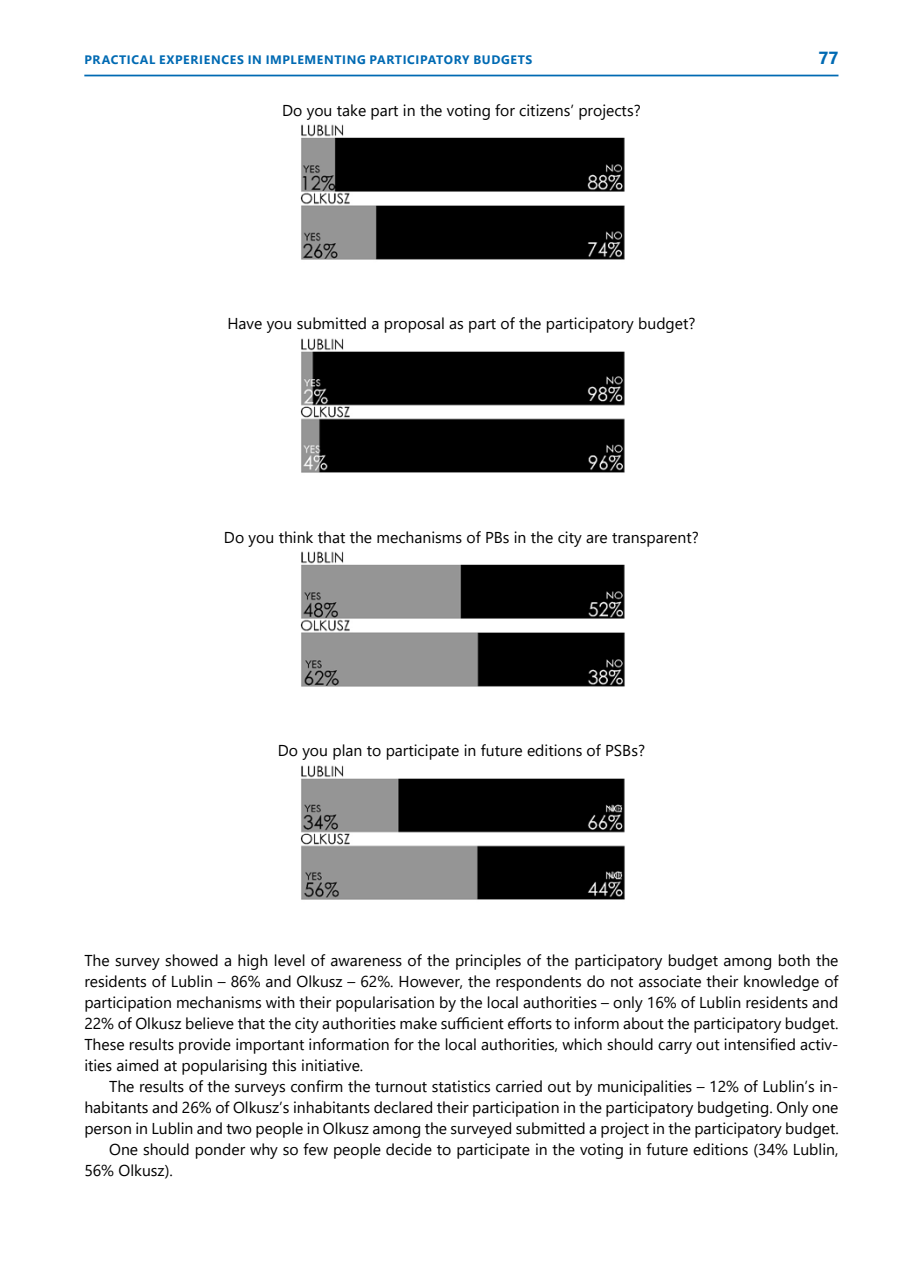
<style>
.page{position:relative;width:903px;height:1275px;background:#fff}
.page>*{position:absolute;margin:0;border:0;box-sizing:border-box;transform-origin:0 0}
.t1{font:700 17.5px "Segoe UI";color:#006ab3}
.t2{font:15.75px/21px "Segoe UI";color:#000;text-align:justify}
.t3{font:700 12.25px "Segoe UI";letter-spacing:.055em;color:#006ab3}
</style>
<div class="page">
<hr style="left:84px;top:75px;width:754px;height:1px;background:#006ab3">
<img style="left:300px;top:124px;width:325px;height:136px">
<img style="left:300px;top:338px;width:325px;height:135px">
<img style="left:300px;top:551px;width:325px;height:136px">
<img style="left:300px;top:765px;width:325px;height:135px">
<p class="t3" style="left:85px;top:49px;width:448px">PRACTICAL EXPERIENCES IN IMPLEMENTING PARTICIPATORY BUDGETS</p>
<p class="t1" style="left:818px;top:42px;width:22px">77</p>
<p class="t2" style="left:282px;top:98px;width:360px">Do you take part in the voting for citizens’ projects?</p>
<p class="t2" style="left:227px;top:312px;width:470px">Have you submitted a proposal as part of the participatory budget?</p>
<p class="t2" style="left:224px;top:525px;width:476px">Do you think that the mechanisms of PBs in the city are transparent?</p>
<p class="t2" style="left:278px;top:738px;width:369px">Do you plan to participate in future editions of PSBs?</p>
<p class="t2" style="left:84px;top:949px;width:756px">The survey showed a high level of awareness of the principles of the participatory budget among both the residents of Lublin – 86% and Olkusz – 62%. However, the respondents do not associate their knowledge of participation mechanisms with their popularisation by the local authorities – only 16% of Lublin residents and 22% of Olkusz believe that the city authorities make sufficient efforts to inform about the participatory budget.<br>These results provide important information for the local authorities, which should carry out intensified activ&shy;ities aimed at popularising this initiative.</p>
<p class="t2" style="left:109px;top:1075px;width:731px">The results of the surveys confirm the turnout statistics carried out by municipalities – 12% of Lublin’s in-</p>
<p class="t2" style="left:84px;top:1096px;width:756px">habitants and 26% of Olkusz’s inhabitants declared their participation in the participatory budgeting. Only one</p>
<p class="t2" style="left:84px;top:1117px;width:756px">person in Lublin and two people in Olkusz among the surveyed submitted a project in the participatory budget.</p>
<p class="t2" style="left:109px;top:1138px;width:731px">One should ponder why so few people decide to participate in the voting in future editions (34% Lublin,</p>
<p class="t2" style="left:84px;top:1159px;width:90px">56% Olkusz).</p>
</div>
